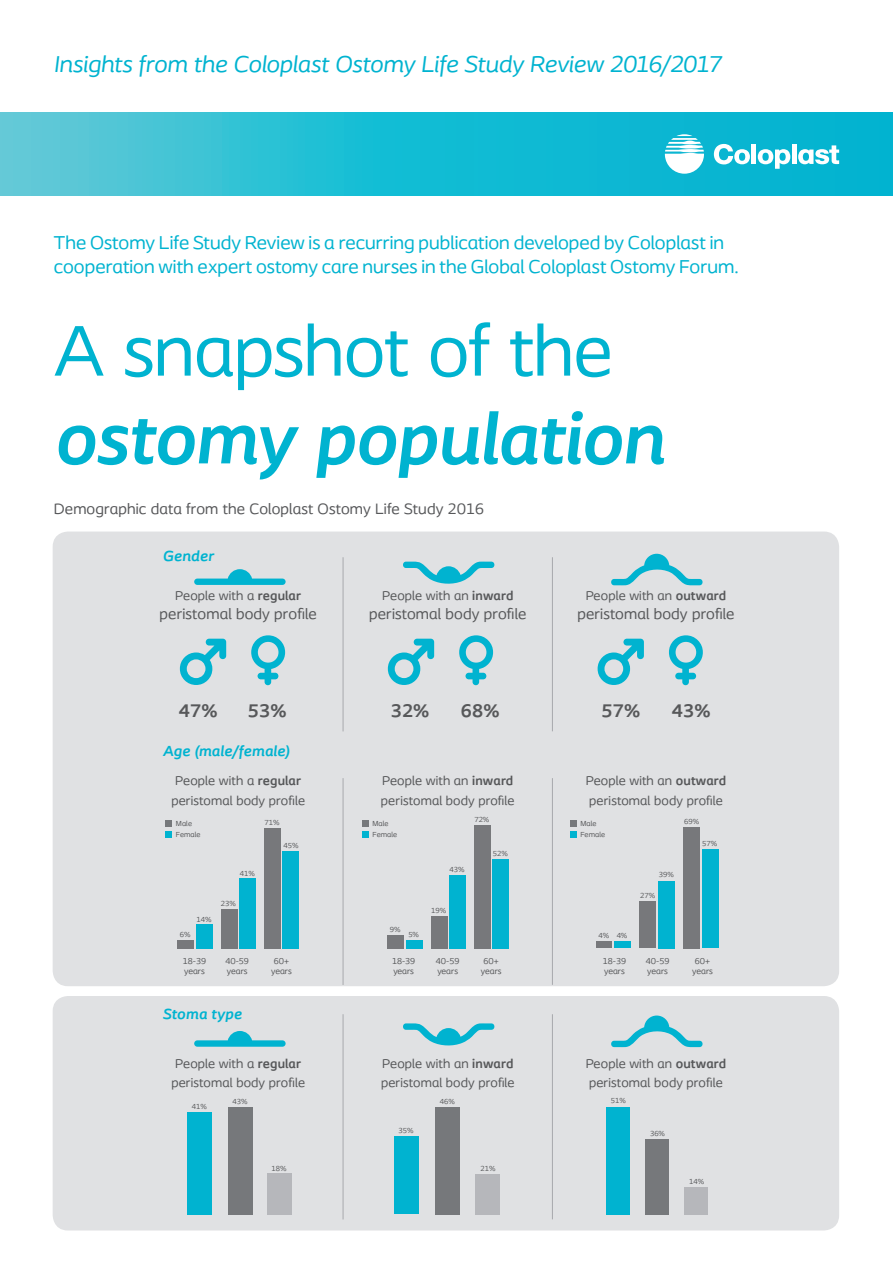
<style>
.page{position:relative;width:893px;height:1263px;background:#fff}
.page>*{position:absolute;margin:0;border:0;box-sizing:border-box;transform-origin:0 0}
.Spread_heading_A{font:italic 700 75px/87.8px "Coloplast";letter-spacing:-.01em;color:#00b3d0}
.Spread_introduction{font:italic 24px "Coloplast";letter-spacing:-.005em;color:#00b3d0}
.Spread_introduction-2{font:19.5px/24px "Coloplast";color:#00b3d0}
.Spread_text{font:700 19.2px "Coloplast";letter-spacing:.01em;color:#57585a}
.Spread_text-2{font:15.75px "Coloplast";letter-spacing:.01em;color:#57585a}
.Spread_text-3{font:italic 700 15.3px "Coloplast";letter-spacing:.01em;color:#00b3d0}
.Spread_text-4{font:13.35px "Coloplast";letter-spacing:.01em;color:#57585a}
.t1{font:8.85px/10.2px "Coloplast";color:#57585a}
.Asterisk{font:7.65px "Coloplast";color:#57585a}
.s1{font-weight:400;font-style:normal}
.s2{font-weight:700}
</style>
<div class="page">
<svg style="left:0;top:113px;width:893px;height:82px;background:#22bdd3"></svg>
<svg style="left:665px;top:134px;width:39px;height:40px"></svg>
<svg style="left:714px;top:144px;width:36px;height:20px"></svg>
<div style="left:751px;top:144px;width:5px;height:20px;background:#fff"></div>
<hr style="left:792px;top:144px;width:4px;height:20px;background:#fff">
<svg style="left:758px;top:149px;width:32px;height:20px"></svg>
<svg style="left:798px;top:145px;width:41px;height:19px"></svg>
<div style="left:53px;top:531px;width:786px;height:455px;background:#e0e1e3;border-radius:15px"></div>
<svg style="left:598px;top:639px;width:46px;height:46px"></svg>
<svg style="left:388px;top:639px;width:46px;height:46px"></svg>
<svg style="left:180px;top:639px;width:46px;height:46px"></svg>
<svg style="left:669px;top:635px;width:34px;height:50px"></svg>
<svg style="left:459px;top:635px;width:34px;height:50px"></svg>
<svg style="left:251px;top:635px;width:34px;height:50px"></svg>
<div style="left:283px;top:851px;width:16px;height:98px;background:#00b3d0"></div>
<div style="left:264px;top:828px;width:17px;height:121px;background:#77787b"></div>
<div style="left:239px;top:878px;width:17px;height:71px;background:#00b3d0"></div>
<div style="left:221px;top:909px;width:17px;height:40px;background:#77787b"></div>
<div style="left:196px;top:925px;width:17px;height:24px;background:#00b3d0"></div>
<div style="left:177px;top:940px;width:17px;height:9px;background:#77787b"></div>
<div style="left:702px;top:849px;width:16px;height:99px;background:#00b3d0"></div>
<div style="left:683px;top:827px;width:17px;height:121px;background:#77787b"></div>
<div style="left:658px;top:881px;width:17px;height:67px;background:#00b3d0"></div>
<div style="left:639px;top:901px;width:17px;height:47px;background:#77787b"></div>
<div style="left:614px;top:941px;width:17px;height:7px;background:#00b3d0"></div>
<div style="left:596px;top:941px;width:16px;height:7px;background:#77787b"></div>
<div style="left:492px;top:859px;width:17px;height:90px;background:#00b3d0"></div>
<div style="left:474px;top:825px;width:17px;height:124px;background:#77787b"></div>
<div style="left:449px;top:875px;width:17px;height:74px;background:#00b3d0"></div>
<div style="left:431px;top:916px;width:16px;height:33px;background:#77787b"></div>
<div style="left:406px;top:940px;width:16px;height:9px;background:#00b3d0"></div>
<div style="left:387px;top:935px;width:17px;height:14px;background:#77787b"></div>
<div style="left:165px;top:820px;width:7px;height:7px;background:#76787b"></div>
<div style="left:165px;top:832px;width:7px;height:6px;background:#00b3d0"></div>
<div style="left:362px;top:820px;width:6px;height:7px;background:#76787b"></div>
<svg style="left:362px;top:832px;width:6px;height:6px"></svg>
<div style="left:570px;top:820px;width:6px;height:7px;background:#76787b"></div>
<svg style="left:570px;top:832px;width:6px;height:6px"></svg>
<svg style="left:403px;top:562px;width:91px;height:22px"></svg>
<svg style="left:611px;top:554px;width:91px;height:31px"></svg>
<svg style="left:194px;top:569px;width:92px;height:16px"></svg>
<hr style="left:343px;top:557px;width:1px;height:174px;background:#a8a9ad">
<hr style="left:343px;top:778px;width:1px;height:207px;background:#a8a9ad">
<hr style="left:552px;top:557px;width:1px;height:174px;background:#a8a9ad">
<hr style="left:552px;top:778px;width:1px;height:207px;background:#a8a9ad">
<div style="left:53px;top:996px;width:786px;height:234px;background:#e0e1e3;border-radius:15px"></div>
<svg style="left:403px;top:1023px;width:91px;height:22px"></svg>
<svg style="left:611px;top:1015px;width:91px;height:32px"></svg>
<svg style="left:194px;top:1031px;width:92px;height:16px"></svg>
<hr style="left:343px;top:1014px;width:1px;height:205px;background:#a8a9ad">
<hr style="left:552px;top:1014px;width:1px;height:205px;background:#a8a9ad">
<div style="left:267px;top:1173px;width:24px;height:41px;background:#b6b7bb"></div>
<div style="left:228px;top:1107px;width:24px;height:107px;background:#76787b"></div>
<div style="left:187px;top:1112px;width:24px;height:102px;background:#00b3d0"></div>
<div style="left:476px;top:1174px;width:24px;height:40px;background:#b6b7bb"></div>
<div style="left:435px;top:1107px;width:24px;height:107px;background:#76787b"></div>
<div style="left:394px;top:1136px;width:25px;height:78px;background:#00b3d0"></div>
<div style="left:684px;top:1186px;width:24px;height:28px;background:#b6b7bb"></div>
<div style="left:645px;top:1139px;width:24px;height:75px;background:#76787b"></div>
<div style="left:607px;top:1107px;width:23px;height:107px;background:#00b3d0"></div>
<p class="Spread_introduction" style="left:54px;top:49px;width:669px">Insights from the Coloplast Ostomy Life Study Review 2016/2017</p>
<p class="Spread_introduction-2" style="left:54px;top:230px;width:686px">The Ostomy Life Study Review is a recurring publication developed by Coloplast in cooperation with expert ostomy care nurses in the Global Coloplast Ostomy Forum.</p>
<p class="Spread_heading_A" style="left:54px;top:306px;width:612px"><span class="s1">A snapshot of the </span>ostomy population</p>
<p class="Spread_text-2" style="left:54px;top:499px;width:432px">Demographic data from the Coloplast Ostomy Life Study 2016</p>
<p class="Spread_text-3" style="left:163px;top:547px;width:53px">Gender</p>
<p class="Spread_text-4" style="left:175px;top:587px;width:127px">People with a <span class="s2">regular</span></p>
<p class="Spread_text-2" style="left:160px;top:605px;width:159px">peristomal body profile</p>
<p class="Spread_text-4" style="left:382px;top:587px;width:133px">People with an <span class="s2">inward</span></p>
<p class="Spread_text-2" style="left:369px;top:605px;width:159px">peristomal body profile</p>
<p class="Spread_text-4" style="left:586px;top:587px;width:142px">People with an <span class="s2">outward</span></p>
<p class="Spread_text-2" style="left:577px;top:605px;width:159px">peristomal body profile</p>
<p class="Spread_text" style="left:179px;top:699px;width:40px">47%</p>
<p class="Spread_text" style="left:248px;top:699px;width:40px">53%</p>
<p class="Spread_text" style="left:391px;top:699px;width:40px">32%</p>
<p class="Spread_text" style="left:461px;top:699px;width:40px">68%</p>
<p class="Spread_text" style="left:602px;top:699px;width:40px">57%</p>
<p class="Spread_text" style="left:672px;top:699px;width:40px">43%</p>
<p class="Spread_text-3" style="left:163px;top:742px;width:128px">Age (male/female)</p>
<p class="Spread_text-4" style="left:175px;top:773px;width:127px">People with a <span class="s2">regular</span></p>
<p class="Spread_text-4" style="left:171px;top:792px;width:135px">peristomal body profile</p>
<p class="Spread_text-4" style="left:382px;top:773px;width:133px">People with an <span class="s2">inward</span></p>
<p class="Spread_text-4" style="left:381px;top:792px;width:135px">peristomal body profile</p>
<p class="Spread_text-4" style="left:586px;top:773px;width:142px">People with an <span class="s2">outward</span></p>
<p class="Spread_text-4" style="left:589px;top:792px;width:135px">peristomal body profile</p>
<p class="Asterisk" style="left:176px;top:819px;width:18px">Male</p>
<p class="Asterisk" style="left:176px;top:830px;width:26px">Female</p>
<p class="Asterisk" style="left:264px;top:818px;width:17px">71%</p>
<p class="Asterisk" style="left:373px;top:819px;width:18px">Male</p>
<p class="Asterisk" style="left:373px;top:830px;width:26px">Female</p>
<p class="Asterisk" style="left:474px;top:815px;width:17px">72%</p>
<p class="Asterisk" style="left:580px;top:819px;width:18px">Male</p>
<p class="Asterisk" style="left:580px;top:830px;width:26px">Female</p>
<p class="Asterisk" style="left:684px;top:817px;width:17px">69%</p>
<p class="Asterisk" style="left:283px;top:841px;width:17px">45%</p>
<p class="Asterisk" style="left:702px;top:839px;width:17px">57%</p>
<p class="Asterisk" style="left:493px;top:849px;width:17px">52%</p>
<p class="Asterisk" style="left:240px;top:868px;width:17px">41%</p>
<p class="Asterisk" style="left:449px;top:864px;width:17px">43%</p>
<p class="Asterisk" style="left:659px;top:870px;width:17px">39%</p>
<p class="Asterisk" style="left:640px;top:891px;width:17px">27%</p>
<p class="Asterisk" style="left:221px;top:899px;width:17px">23%</p>
<p class="Asterisk" style="left:431px;top:906px;width:17px">19%</p>
<p class="Asterisk" style="left:196px;top:915px;width:17px">14%</p>
<p class="Asterisk" style="left:180px;top:930px;width:12px">6%</p>
<p class="Asterisk" style="left:390px;top:925px;width:12px">9%</p>
<p class="Asterisk" style="left:408px;top:929px;width:12px">5%</p>
<p class="Asterisk" style="left:599px;top:931px;width:12px">4%</p>
<p class="Asterisk" style="left:617px;top:931px;width:12px">4%</p>
<p class="t1" style="left:183px;top:956px;width:25px">18-39 years</p>
<p class="t1" style="left:225px;top:956px;width:25px">40-59 years</p>
<p class="t1" style="left:271px;top:956px;width:22px;text-align:center">60+ years</p>
<p class="t1" style="left:392px;top:956px;width:25px">18-39 years</p>
<p class="t1" style="left:436px;top:956px;width:25px">40-59 years</p>
<p class="t1" style="left:481px;top:956px;width:22px;text-align:center">60+ years</p>
<p class="t1" style="left:603px;top:955px;width:25px">18-39 years</p>
<p class="t1" style="left:646px;top:955px;width:25px">40-59 years</p>
<p class="t1" style="left:692px;top:956px;width:22px;text-align:center">60+ years</p>
<p class="Spread_text-3" style="left:163px;top:1005px;width:81px">Stoma type</p>
<p class="Spread_text-4" style="left:175px;top:1055px;width:127px">People with a <span class="s2">regular</span></p>
<p class="Spread_text-4" style="left:171px;top:1075px;width:135px">peristomal body profile</p>
<p class="Spread_text-4" style="left:382px;top:1055px;width:133px">People with an <span class="s2">inward</span></p>
<p class="Spread_text-4" style="left:381px;top:1075px;width:135px">peristomal body profile</p>
<p class="Spread_text-4" style="left:586px;top:1055px;width:142px">People with an <span class="s2">outward</span></p>
<p class="Spread_text-4" style="left:589px;top:1075px;width:135px">peristomal body profile</p>
<p class="Asterisk" style="left:192px;top:1102px;width:17px">41%</p>
<p class="Asterisk" style="left:233px;top:1096px;width:17px">43%</p>
<p class="Asterisk" style="left:440px;top:1097px;width:17px">46%</p>
<p class="Asterisk" style="left:611px;top:1096px;width:17px">51%</p>
<p class="Asterisk" style="left:399px;top:1126px;width:17px">35%</p>
<p class="Asterisk" style="left:650px;top:1129px;width:17px">36%</p>
<p class="Asterisk" style="left:272px;top:1164px;width:17px">18%</p>
<p class="Asterisk" style="left:480px;top:1164px;width:17px">21%</p>
<p class="Asterisk" style="left:689px;top:1176px;width:17px">14%</p>
</div>
